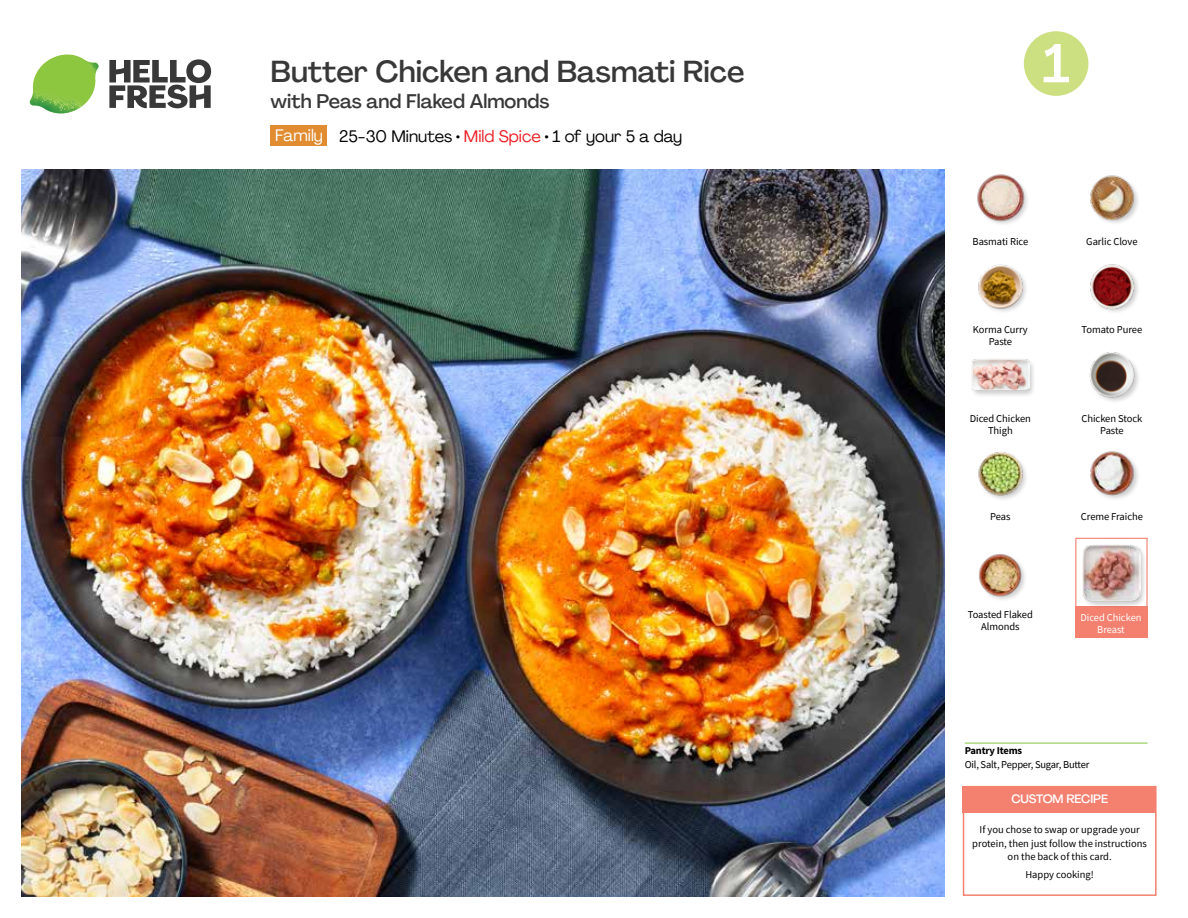
<style>
.page{position:relative;width:1188px;height:918px;background:#fff}
.page>*{position:absolute;margin:0;border:0;box-sizing:border-box;transform-origin:0 0}
.t1{font:500 54px "Agrandir";color:#fff}
.t2{font:500 30px "Agrandir";color:#383839}
.t3{font:500 19.5px "Agrandir";color:#383839}
.t4{font:16.5px "Agrandir";color:#000}
.t5{font:16.5px "Agrandir";color:#fff}
.t6{font:500 12px "Agrandir";letter-spacing:-.01em;color:#fff}
.t7{font:10.5px/12px "Source Sans Pro";letter-spacing:-.005em;color:#000;text-align:center}
.t8{font:10.5px/12px "Source Sans Pro";letter-spacing:-.005em;color:#fff;text-align:center}
.t9{font:700 10.5px "Source Sans Pro";letter-spacing:-.02em;color:#000}
.s1{color:#ed1d24}
</style>
<div class="page">
<svg style="left:109px;top:59px;width:102px;height:49px"></svg>
<img style="left:30px;top:55px;width:69px;height:59px">
<img style="left:21px;top:170px;width:924px;height:727px">
<hr style="left:965px;top:743px;width:183px;height:1px;background:#82c341">
<div style="left:271px;top:126px;width:56px;height:20px;background:#e18c31"></div>
<div style="left:1075px;top:538px;width:73px;height:72px;border:1px solid #f48070"></div>
<div style="left:1075px;top:607px;width:73px;height:31px;background:#f48070"></div>
<div style="left:1081px;top:544px;width:66px;height:65px;background:#000;opacity:.2"></div>
<img style="left:1083px;top:545px;width:57px;height:57px">
<div style="left:963px;top:786px;width:194px;height:110px;border:2px solid #f48070"></div>
<div style="left:963px;top:786px;width:193px;height:27px;background:#f48070"></div>
<img style="left:978px;top:554px;width:47px;height:46px">
<div style="left:970px;top:358px;width:66px;height:40px;background:#000;opacity:.2"></div>
<img style="left:972px;top:358px;width:57px;height:40px">
<img style="left:978px;top:452px;width:48px;height:47px">
<img style="left:1090px;top:451px;width:48px;height:48px">
<img style="left:1089px;top:352px;width:50px;height:50px">
<img style="left:977px;top:174px;width:51px;height:50px">
<img style="left:978px;top:264px;width:48px;height:48px">
<img style="left:1090px;top:264px;width:48px;height:48px">
<img style="left:1090px;top:175px;width:48px;height:48px">
<svg style="left:1023px;top:31px;width:66px;height:65px"></svg>
<h2 class="t2" style="left:271px;top:53px;width:476px">Butter Chicken and Basmati Rice</h2>
<h3 class="t3" style="left:271px;top:89px;width:280px">with Peas and Flaked Almonds</h3>
<h3 class="t5" style="left:275px;top:125px;width:49px">Family</h3>
<h3 class="t4" style="left:339px;top:126px;width:344px">25-30 Minutes • <span class="s1">Mild Spice</span> • 1 of your 5 a day</h3>
<h1 class="t1" style="left:1042px;top:30px;width:29px">1</h1>
<p class="t7" style="left:973px;top:235px;width:57px">Basmati Rice</p>
<p class="t7" style="left:1086px;top:235px;width:53px">Garlic Clove</p>
<p class="t7" style="left:973px;top:324px;width:56px">Korma Curry</p>
<p class="t7" style="left:1082px;top:324px;width:62px">Tomato Puree</p>
<p class="t7" style="left:989px;top:336px;width:25px">Paste</p>
<p class="t7" style="left:970px;top:413px;width:63px">Diced Chicken<br>Thigh</p>
<p class="t7" style="left:1081px;top:413px;width:62px">Chicken Stock<br>Paste</p>
<p class="t7" style="left:990px;top:511px;width:22px">Peas</p>
<p class="t7" style="left:1081px;top:511px;width:64px">Creme Fraiche</p>
<p class="t7" style="left:968px;top:608px;width:66px">Toasted Flaked<br>Almonds</p>
<p class="t8" style="left:1080px;top:612px;width:63px">Diced Chicken<br>Breast</p>
<p class="t9" style="left:965px;top:743px;width:59px">Pantry Items</p>
<p class="t7" style="left:965px;top:759px;width:126px">Oil, Salt, Pepper, Sugar, Butter</p>
<p class="t6" style="left:1011px;top:791px;width:98px">CUSTOM RECIPE</p>
<p class="t7" style="left:972px;top:823px;width:176px;line-height:13.5px">If you chose to swap or upgrade your protein, then just follow the instructions on the back of this card.</p>
<p class="t7" style="left:1025px;top:868px;width:70px">Happy cooking!</p>
</div>
